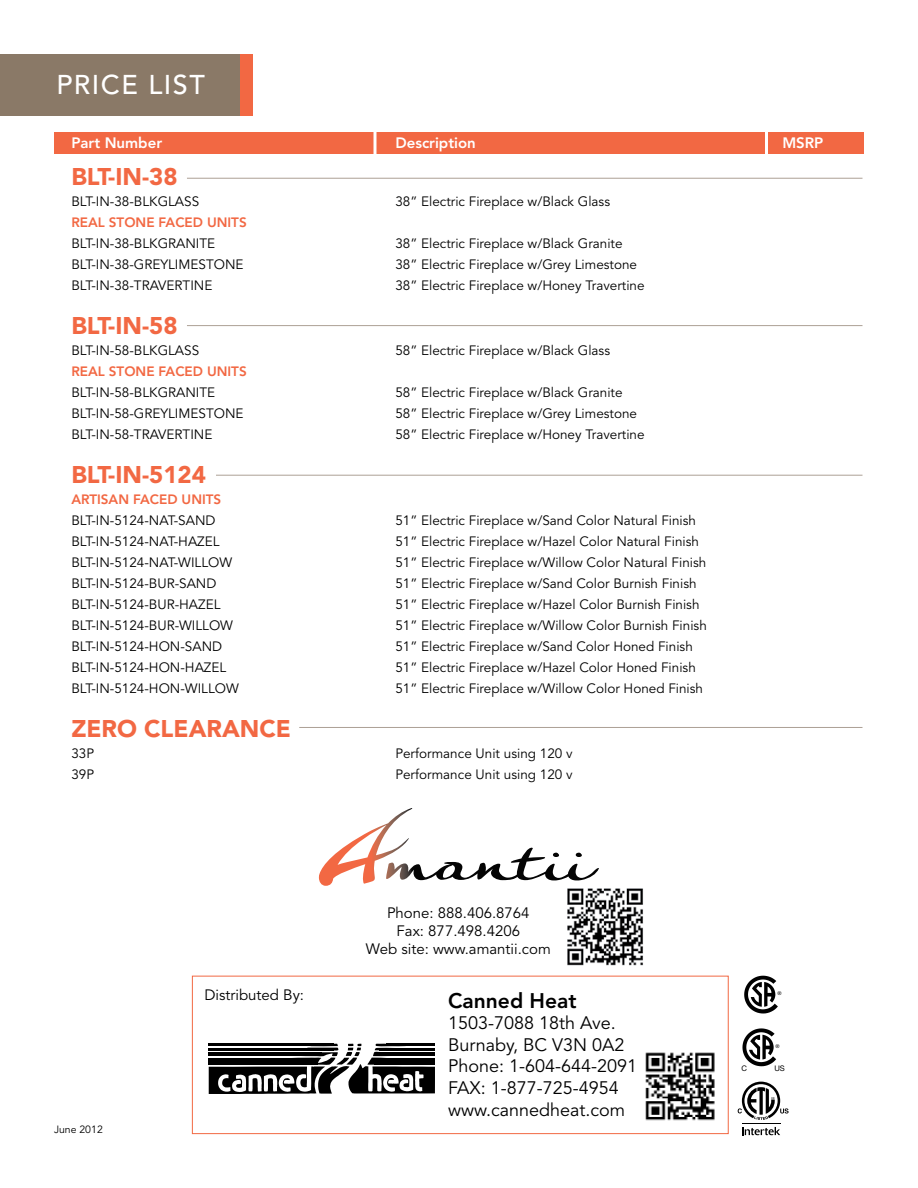
<style>
.page{position:relative;width:918px;height:1188px;background:#fff}
.page>*{position:absolute;margin:0;border:0;box-sizing:border-box;transform-origin:0 0}
.t1{font:500 27px "Avenir";letter-spacing:.055em;color:#fff}
.t2{font:900 24px "Avenir";color:#f26843}
.t3{font:800 21px "Avenir";color:#000}
.t4{font:18px/21.6px "Avenir";color:#000}
.t5{font:15px/18px "Avenir";color:#000;text-align:center}
.t6{font:800 15px "Avenir";color:#fff}
.t7{font:13.5px "Avenir";color:#000}
.t8{font:800 13.5px "Avenir";color:#f26843}
.t9{font:10.5px "Avenir";color:#000}
.t10{font:7.65px "Helvetica Neue";color:#000}
.t11{font:5.1px "Helvetica Neue";color:#000}
</style>
<div class="page">
<div style="left:192px;top:976px;width:537px;height:158px;border:1px solid #f26843"></div>
<svg style="left:319px;top:808px;width:280px;height:78px"></svg>
<div style="left:54px;top:132px;width:810px;height:22px;background:#f26843"></div>
<hr style="left:374px;top:132px;width:2px;height:36px;background:#fff">
<hr style="left:765px;top:132px;width:3px;height:37px;background:#fff">
<hr style="left:187px;top:325px;width:676px;height:1px;background:#aca095">
<hr style="left:216px;top:475px;width:646px;height:1px;background:#aca095">
<hr style="left:299px;top:727px;width:563px;height:1px;background:#aca095">
<hr style="left:187px;top:178px;width:676px;height:1px;background:#aca095">
<div style="left:0;top:54px;width:250px;height:61px;background:#8a7967"></div>
<div style="left:240px;top:54px;width:13px;height:61px;background:#f26843"></div>
<svg style="left:208px;top:1043px;width:227px;height:51px"></svg>
<hr style="left:209px;top:1044px;width:125px;height:2px;background:#000">
<hr style="left:209px;top:1048px;width:125px;height:2px;background:#000">
<hr style="left:209px;top:1052px;width:113px;height:4px;background:#000">
<div style="left:209px;top:1058px;width:109px;height:7px;background:#000"></div>
<hr style="left:386px;top:1044px;width:49px;height:2px;background:#000">
<hr style="left:379px;top:1048px;width:56px;height:2px;background:#000">
<hr style="left:377px;top:1052px;width:58px;height:4px;background:#000">
<div style="left:374px;top:1058px;width:61px;height:7px;background:#000"></div>
<img style="left:567px;top:888px;width:76px;height:78px">
<img style="left:645px;top:1052px;width:70px;height:69px">
<svg style="left:742px;top:1127px;width:38px;height:8px"></svg>
<hr style="left:742px;top:1123px;width:38px;height:1px;background:#000">
<svg style="left:738px;top:1082px;width:51px;height:38px"></svg>
<svg style="left:744px;top:976px;width:34px;height:38px"></svg>
<svg style="left:742px;top:1028px;width:34px;height:38px"></svg>
<h1 class="t1" style="left:56px;top:70px;width:150px">PRICE LIST</h1>
<p class="t6" style="left:71px;top:134px;width:92px">Part Number</p>
<p class="t6" style="left:395px;top:134px;width:82px">Description</p>
<p class="t6" style="left:782px;top:134px;width:24px">MSRP</p>
<h2 class="t2" style="left:71px;top:163px;width:108px">BLT-IN-38</h2>
<p class="t7" style="left:71px;top:194px;width:129px">BLT-IN-38-BLKGLASS</p>
<p class="t7" style="left:395px;top:194px;width:216px">38” Electric Fireplace w/Black Glass</p>
<p class="t8" style="left:71px;top:215px;width:10px">REA</p>
<p class="t8" style="left:98px;top:215px;width:71px">L STONE FACED</p>
<p class="t8" style="left:207px;top:215px;width:40px">UNITS</p>
<p class="t7" style="left:71px;top:236px;width:145px">BLT-IN-38-BLKGRANITE</p>
<p class="t7" style="left:395px;top:236px;width:229px">38” Electric Fireplace w/Black Granite</p>
<p class="t7" style="left:71px;top:257px;width:174px">BLT-IN-38-GREYLIMESTONE</p>
<p class="t7" style="left:395px;top:257px;width:243px">38” Electric Fireplace w/Grey Limestone</p>
<p class="t7" style="left:71px;top:278px;width:143px">BLT-IN-38-TRAVERTINE</p>
<p class="t7" style="left:395px;top:278px;width:251px">38” Electric Fireplace w/Honey Travertine</p>
<h2 class="t2" style="left:71px;top:311px;width:108px">BLT-IN-58</h2>
<p class="t7" style="left:71px;top:343px;width:129px">BLT-IN-58-BLKGLASS</p>
<p class="t7" style="left:395px;top:343px;width:216px">58” Electric Fireplace w/Black Glass</p>
<p class="t8" style="left:71px;top:364px;width:10px">REA</p>
<p class="t8" style="left:98px;top:364px;width:71px">L STONE FACED</p>
<p class="t8" style="left:207px;top:364px;width:40px">UNITS</p>
<p class="t7" style="left:71px;top:385px;width:145px">BLT-IN-58-BLKGRANITE</p>
<p class="t7" style="left:395px;top:385px;width:229px">58” Electric Fireplace w/Black Granite</p>
<p class="t7" style="left:71px;top:406px;width:174px">BLT-IN-58-GREYLIMESTONE</p>
<p class="t7" style="left:395px;top:406px;width:243px">58” Electric Fireplace w/Grey Limestone</p>
<p class="t7" style="left:71px;top:427px;width:143px">BLT-IN-58-TRAVERTINE</p>
<p class="t7" style="left:395px;top:427px;width:251px">58” Electric Fireplace w/Honey Travertine</p>
<h2 class="t2" style="left:71px;top:460px;width:136px">BLT-IN-5124</h2>
<p class="t8" style="left:71px;top:491px;width:72px">Artisan FACED</p>
<p class="t8" style="left:182px;top:491px;width:40px">UNITS</p>
<p class="t7" style="left:71px;top:513px;width:146px">BLT-IN-5124-NAT-SAND</p>
<p class="t7" style="left:395px;top:513px;width:302px">51” Electric Fireplace w/Sand Color Natural Finish</p>
<p class="t7" style="left:71px;top:534px;width:150px">BLT-IN-5124-NAT-HAZEL</p>
<p class="t7" style="left:395px;top:534px;width:305px">51” Electric Fireplace w/Hazel Color Natural Finish</p>
<p class="t7" style="left:71px;top:555px;width:162px">BLT-IN-5124-NAT-WILLOW</p>
<p class="t7" style="left:395px;top:555px;width:312px">51” Electric Fireplace w/Willow Color Natural Finish</p>
<p class="t7" style="left:71px;top:576px;width:147px">BLT-IN-5124-BUR-SAND</p>
<p class="t7" style="left:395px;top:576px;width:303px">51” Electric Fireplace w/Sand Color Burnish Finish</p>
<p class="t7" style="left:71px;top:597px;width:151px">BLT-IN-5124-BUR-HAZEL</p>
<p class="t7" style="left:395px;top:597px;width:306px">51” Electric Fireplace w/Hazel Color Burnish Finish</p>
<p class="t7" style="left:71px;top:618px;width:163px">BLT-IN-5124-BUR-WILLOW</p>
<p class="t7" style="left:395px;top:618px;width:313px">51” Electric Fireplace w/Willow Color Burnish Finish</p>
<p class="t7" style="left:71px;top:639px;width:152px">BLT-IN-5124-HON-SAND</p>
<p class="t7" style="left:395px;top:639px;width:299px">51” Electric Fireplace w/Sand Color Honed Finish</p>
<p class="t7" style="left:71px;top:660px;width:156px">BLT-IN-5124-HON-HAZEL</p>
<p class="t7" style="left:395px;top:660px;width:302px">51” Electric Fireplace w/Hazel Color Honed Finish</p>
<p class="t7" style="left:71px;top:681px;width:169px">BLT-IN-5124-HON-WILLOW</p>
<p class="t7" style="left:395px;top:681px;width:309px">51” Electric Fireplace w/Willow Color Honed Finish</p>
<h2 class="t2" style="left:71px;top:714px;width:221px">ZERO CLEARANCE</h2>
<p class="t7" style="left:71px;top:745px;width:24px">33P</p>
<p class="t7" style="left:395px;top:745px;width:179px">Performance Unit using 120 v</p>
<p class="t7" style="left:71px;top:766px;width:24px">39P</p>
<p class="t7" style="left:395px;top:766px;width:179px">Performance Unit using 120 v</p>
<p class="t9" style="left:54px;top:1124px;width:50px">June 2012</p>
<p class="t5" style="left:204px;top:987px;width:101px">Distributed By:</p>
<p class="t5" style="left:366px;top:905px;width:186px">Phone: 888.406.8764<br>Fax: 877.498.4206<br>Web site: www.amantii.com</p>
<h3 class="t3" style="left:448px;top:988px;width:130px">Canned Heat</h3>
<h3 class="t4" style="left:448px;top:1013px;width:191px">1503-7088 18th Ave.<br>Burnaby, BC V3N 0A2<br>Phone: 1-604-644-2091<br>FAX: 1-877-725-4954 www.cannedheat.com</h3>
<p class="t10" style="left:741px;top:1063px;width:7px">C</p>
<p class="t11" style="left:777px;top:990px;width:6px">®</p>
<p class="t11" style="left:776px;top:1043px;width:6px">®</p>
<p class="t10" style="left:774px;top:1063px;width:12px">US</p>
</div>
